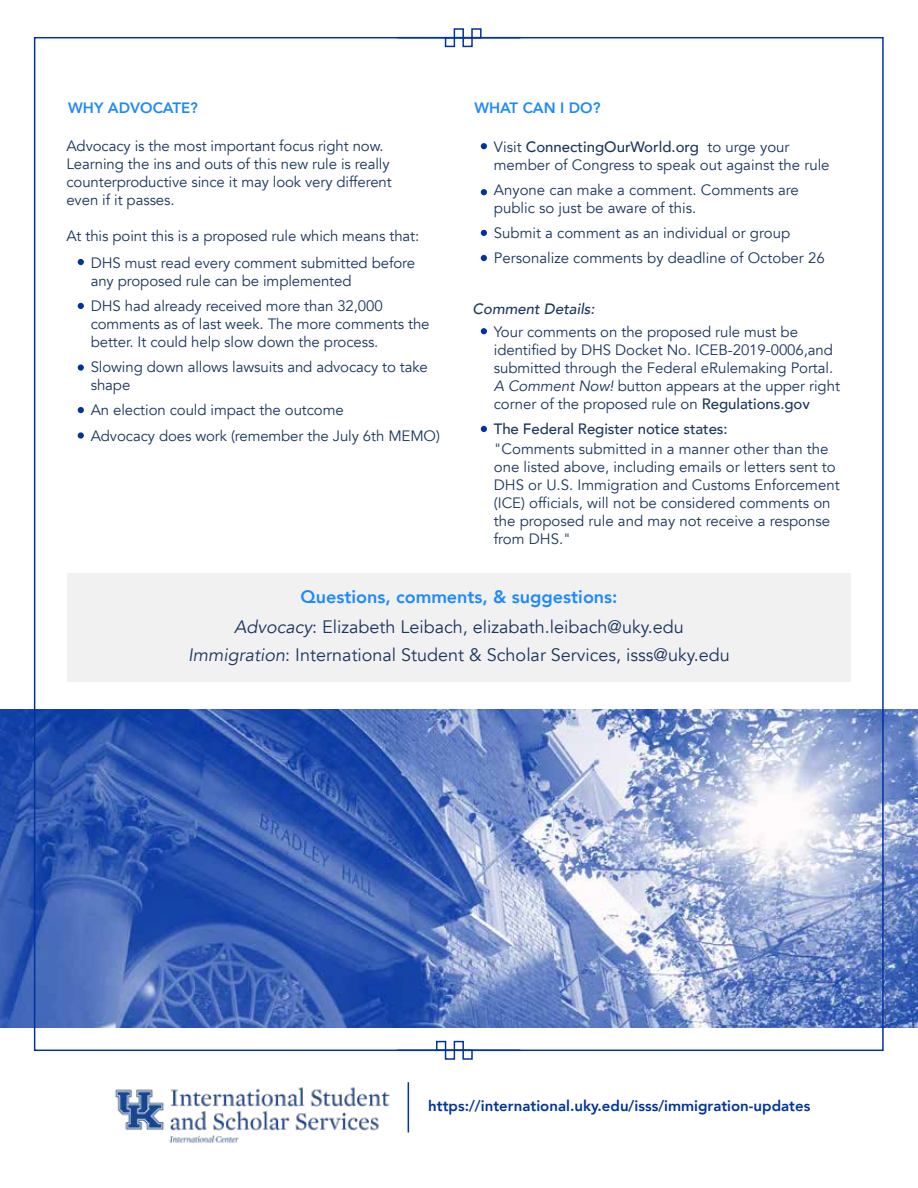
<style>
.page{position:relative;width:918px;height:1188px;background:#fff}
.page>*{position:absolute;margin:0;border:0;box-sizing:border-box;transform-origin:0 0}
.t1{font:18px/29.1px "Avenir";color:#1b365d;text-align:center}
.t2{font:15px/18px "Avenir";letter-spacing:-.005em;color:#1b365d}
.t3{font:800 15px "Avenir";color:#0033a0}
.t4{font:500 15px "Avenir";letter-spacing:-.005em;color:#1b365d}
.t5{font:800 15px "Avenir";color:#1e89ff}
.t6{font:italic 500 15px "Avenir";color:#1b365d}
.s1{font-weight:500}
.s2{font-style:italic}
.s3{font-weight:800;color:#1e89ff}
</style>
<div class="page">
<img style="left:0;top:709px;width:918px;height:319px">
<svg style="left:78px;top:259px;width:6px;height:6px"></svg>
<svg style="left:78px;top:303px;width:6px;height:6px"></svg>
<div style="left:78px;top:364px;width:6px;height:7px;background:#0033a1;border-radius:50%"></div>
<svg style="left:78px;top:407px;width:6px;height:6px"></svg>
<div style="left:78px;top:432px;width:6px;height:7px;background:#0033a1;border-radius:50%"></div>
<svg style="left:481px;top:143px;width:6px;height:6px"></svg>
<svg style="left:481px;top:189px;width:6px;height:6px"></svg>
<svg style="left:481px;top:230px;width:6px;height:6px"></svg>
<svg style="left:481px;top:255px;width:6px;height:6px"></svg>
<svg style="left:481px;top:328px;width:6px;height:6px"></svg>
<svg style="left:481px;top:426px;width:6px;height:6px"></svg>
<div style="left:67px;top:573px;width:784px;height:109px;background:#f1f1f2"></div>
<hr style="left:397px;top:37px;width:123px;height:1px;background:#0033a0">
<div style="left:462px;top:37px;width:11px;height:10px;border:2px solid #0033a0"></div>
<div style="left:454px;top:28px;width:10px;height:10px;border:2px solid #0033a0"></div>
<div style="left:445px;top:37px;width:10px;height:10px;border:2px solid #0033a0"></div>
<div style="left:471px;top:28px;width:11px;height:10px;border:2px solid #0033a0"></div>
<hr style="left:397px;top:1050px;width:123px;height:1px;background:#0033a0">
<div style="left:445px;top:1050px;width:10px;height:10px;border:2px solid #0033a0"></div>
<div style="left:454px;top:1041px;width:10px;height:10px;border:2px solid #0033a0"></div>
<div style="left:462px;top:1050px;width:11px;height:10px;border:2px solid #0033a0"></div>
<div style="left:436px;top:1041px;width:10px;height:10px;border:2px solid #0033a0"></div>
<img style="left:115px;top:1087px;width:275px;height:56px">
<hr style="left:408px;top:1082px;width:1px;height:50px;background:#0033a0">
<p class="t5" style="left:68px;top:96px;width:131px">WHY ADVOCATE?</p>
<p class="t2" style="left:66px;top:137px;width:327px">Advocacy is the most important focus right now.<br>Learning the ins and outs of this new rule is really counterproductive since it may look very different even if it passes.</p>
<p class="t2" style="left:66px;top:223px;width:354px;line-height:26.7px;text-align:right">At this point this is a proposed rule which means that:<br>DHS must read every comment submitted before</p>
<p class="t2" style="left:91px;top:268px;width:294px;line-height:25.2px">any proposed rule can be implemented<br>DHS had already received more than 32,000</p>
<p class="t2" style="left:91px;top:315px;width:340px">comments as of last week. The more comments the better. It could help slow down the process.</p>
<p class="t2" style="left:91px;top:358px;width:339px">Slowing down allows lawsuits and advocacy to take shape</p>
<p class="t2" style="left:91px;top:398px;width:351px;line-height:25.2px">An election could impact the outcome<br>Advocacy does work (remember the July 6th MEMO)</p>
<p class="t5" style="left:474px;top:96px;width:128px">WHAT CAN I DO?</p>
<p class="t2" style="left:494px;top:138px;width:337px">Visit <span class="s1">ConnectingOurWorld.org</span> to urge your member of Congress to speak out against the rule</p>
<p class="t2" style="left:494px;top:181px;width:307px">Anyone can make a comment. Comments are public so just be aware of this.</p>
<p class="t2" style="left:494px;top:221px;width:332px;line-height:25.2px">Submit a comment as an individual or group<br>Personalize comments by deadline of October 26</p>
<p class="t6" style="left:473px;top:300px;width:124px">Comment Details:</p>
<p class="t2" style="left:494px;top:323px;width:348px">Your comments on the proposed rule must be identified by DHS Docket No. ICEB-2019-0006,and submitted through the Federal eRulemaking Portal.<br><span class="s2">A Comment Now!</span> button appears at the upper right corner of the proposed rule on <span class="s1">Regulations.gov</span></p>
<p class="t4" style="left:494px;top:416px;width:235px">The Federal Register notice states:</p>
<p class="t2" style="left:494px;top:440px;width:347px">"Comments submitted in a manner other than the one listed above, including emails or letters sent to DHS or U.S. Immigration and Customs Enforcement (ICE) officials, will not be considered comments on the proposed rule and may not receive a response from DHS."</p>
<p class="t1" style="left:188px;top:583px;width:543px"><span class="s3">Questions, comments, &amp; suggestions:<br></span><span class="s2">Advocacy</span>: Elizabeth Leibach, elizabath.leibach@uky.edu<br><span class="s2">Immigration</span>: International Student &amp; Scholar Services, isss@uky.edu</p>
<p class="t3" style="left:428px;top:1094px;width:384px">https://international.uky.edu/isss/immigration-updates</p>
</div>
